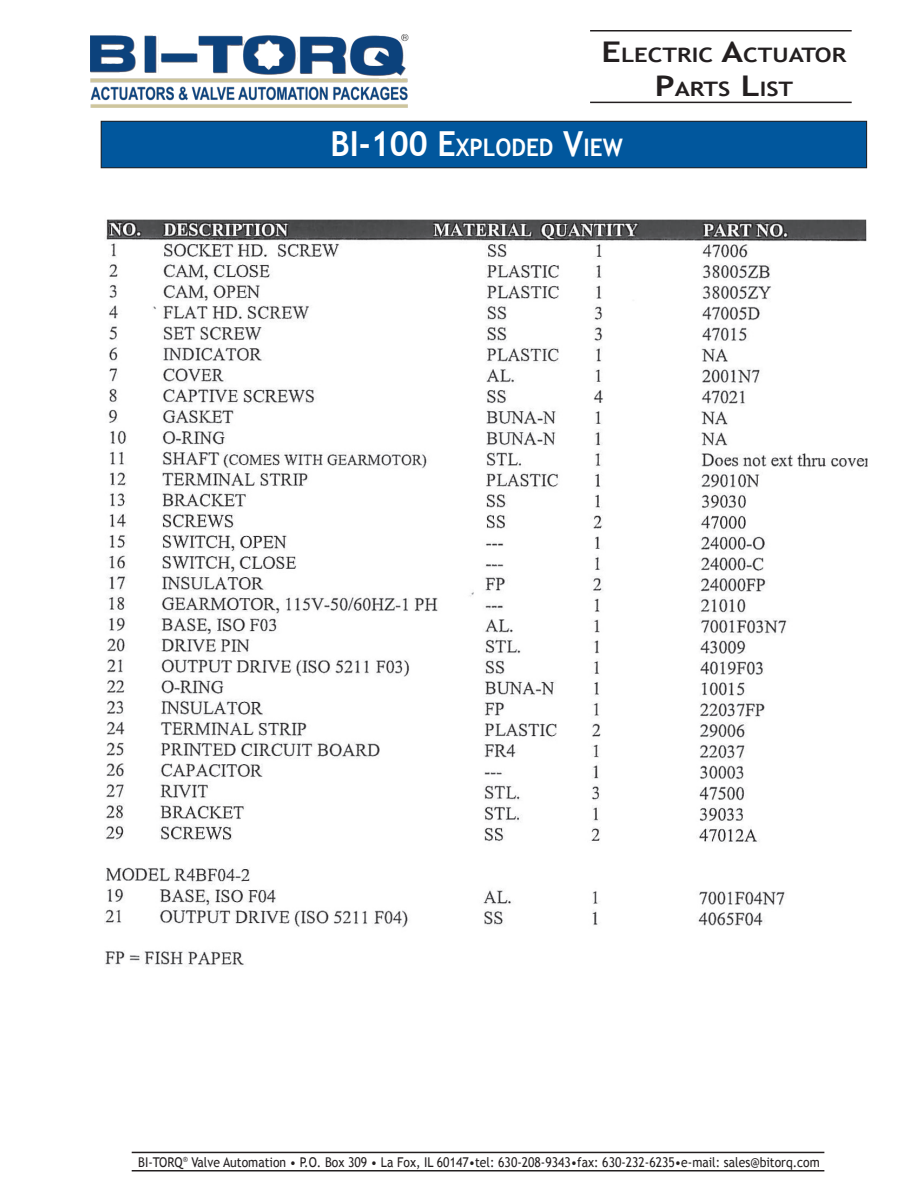
<style>
.page{position:relative;width:918px;height:1188px;background:#fff}
.page>*{position:absolute;margin:0;border:0;box-sizing:border-box;transform-origin:0 0}
.t1{font:700 24.15px "Trebuchet MS";color:#fff;scale:.94 1}
.t2{font:700 19.95px/34.2px "Trebuchet MS";color:#231f20;text-align:center;scale:1.2 1}
.t3{font:13.5px "Trebuchet MS";color:#231f20;scale:.9 1}
.s1{font-size:28.5px}
.s2{font-size:34.5px}
</style>
<div class="page">
<hr style="left:132px;top:1152px;width:692px;height:1px;background:#231f20">
<hr style="left:132px;top:1170px;width:692px;height:2px;background:#231f20">
<img style="left:91px;top:34px;width:317px;height:74px">
<hr style="left:590px;top:30px;width:262px;height:2px;background:#231f20">
<hr style="left:590px;top:102px;width:262px;height:1px;background:#231f20">
<div style="left:101px;top:121px;width:766px;height:47px;background:#01579d"></div>
<div style="left:101px;top:121px;width:766px;height:47px;border:1px solid #231f20"></div>
<img style="left:104px;top:219px;width:764px;height:748px">
<h2 class="t2" style="left:602px;top:37px;width:205px"><span class="s1">E</span>LECTRIC <span class="s1">A</span>CTUATOR<br><span class="s1">P</span>ARTS <span class="s1">L</span>IST</h2>
<p class="t1" style="left:331px;top:133px;width:312px"><span class="s2">BI-100 E</span>XPLODED <span class="s2">V</span>IEW</p>
<p class="t3" style="left:138px;top:1154px;width:759px">BI-TORQ<sup>®</sup> Valve Automation • P.O. Box 309 • La Fox, IL 60147•tel: 630-208-9343•fax: 630-232-6235•e-mail: sales@bitorq.com</p>
</div>
